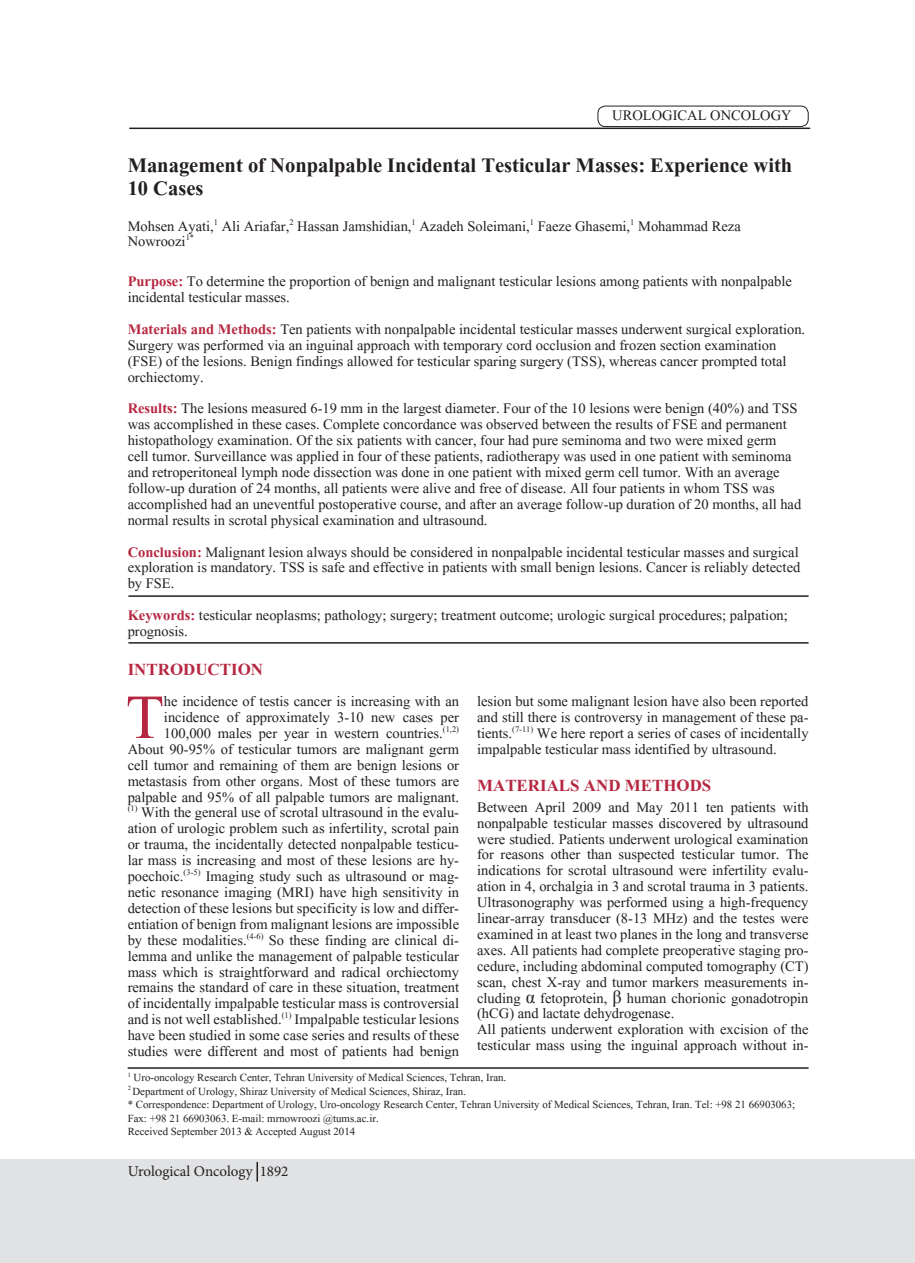
<style>
.page{position:relative;width:915px;height:1263px;background:#fff}
.page>*{position:absolute;margin:0;border:0;box-sizing:border-box;transform-origin:0 0}
.t1{font:77.7px "Aparajita";color:#b62841}
.t2{font:700 25.5px/22.5px "Aparajita";color:#231f20}
.t3{font:700 21px "Aparajita";color:#b62841}
.t4{font:18px/15.9px "Aparajita";color:#231f20}
.t5{font:15px "Minion Pro";color:#231f20}
.t6{font:13.5px/13.5px "Aparajita";color:#231f20}
.s1{font-weight:700;color:#b62841}
.s2{font-family:"Times New Roman"}
</style>
<div class="page">
<div style="left:1px;top:1159px;width:913px;height:104px;background:#e1e2e4"></div>
<hr style="left:129px;top:128px;width:681px;height:1px;background:#231f20">
<div style="left:597px;top:106px;width:211px;height:21px;border:1px solid #231f20;border-radius:8px"></div>
<hr style="left:128px;top:1067px;width:680px;height:2px;background:#231f20">
<hr style="left:128px;top:642px;width:680px;height:2px;background:#231f20">
<hr style="left:128px;top:595px;width:680px;height:2px;background:#231f20">
<svg style="left:256px;top:1162px;width:2px;height:19px"></svg>
<p class="t4" style="left:612px;top:109px;width:181px">UROLOGICAL ONCOLOGY</p>
<p class="t2" style="left:128px;top:157px;width:666px">Management of Nonpalpable Incidental Testicular Masses: Experience with<br>10 Cases</p>
<p class="t4" style="left:128px;top:221px;width:614px;line-height:15px">Mohsen Ayati,<sup>1</sup> Ali Ariafar,<sup>2</sup> Hassan Jamshidian,<sup>1</sup> Azadeh Soleimani,<sup>1</sup> Faeze Ghasemi,<sup>1</sup> Mohammad Reza<br>Nowroozi<sup>1*</sup></p>
<p class="t4" style="left:128px;top:275px;width:665px"><span class="s1">Purpose:</span> To determine the proportion of benign and malignant testicular lesions among patients with nonpalpable incidental testicular masses.</p>
<p class="t4" style="left:128px;top:323px;width:678px"><span class="s1">Materials and Methods:</span> Ten patients with nonpalpable incidental testicular masses underwent surgical exploration.<br>Surgery was performed via an inguinal approach with temporary cord occlusion and frozen section examination (FSE) of the lesions. Benign findings allowed for testicular sparing surgery (TSS), whereas cancer prompted total orchiectomy.</p>
<p class="t4" style="left:128px;top:402px;width:675px"><span class="s1">Results:</span> The lesions measured 6-19 mm in the largest diameter. Four of the 10 lesions were benign (40%) and TSS was accomplished in these cases. Complete concordance was observed between the results of FSE and permanent histopathology examination. Of the six patients with cancer, four had pure seminoma and two were mixed germ cell tumor. Surveillance was applied in four of these patients, radiotherapy was used in one patient with seminoma and retroperitoneal lymph node dissection was done in one patient with mixed germ cell tumor. With an average follow-up duration of 24 months, all patients were alive and free of disease. All four patients in whom TSS was accomplished had an uneventful postoperative course, and after an average follow-up duration of 20 months, all had normal results in scrotal physical examination and ultrasound.</p>
<p class="t4" style="left:128px;top:546px;width:674px;text-align:justify"><span class="s1">Conclusion:</span> Malignant lesion always should be considered in nonpalpable incidental testicular masses and surgical exploration is mandatory. TSS is safe and effective in patients with small benign lesions. Cancer is reliably detected by FSE.</p>
<p class="t4" style="left:128px;top:609px;width:661px"><span class="s1">Keywords:</span> testicular neoplasms; pathology; surgery; treatment outcome; urologic surgical procedures; palpation; prognosis.</p>
<p class="t3" style="left:128px;top:659px;width:137px">INTRODUCTION</p>
<p class="t1" style="left:126px;top:679px;width:40px">T</p>
<p class="t4" style="left:128px;top:695px;width:333px;text-align:right">he incidence of testis cancer is increasing with an incidence of approximately 3-10 new cases per 100,000 males per year in western countries.<sup>(1,2)<br></sup>About 90-95% of testicular tumors are malignant germ cell tumor and remaining of them are benign lesions or metastasis from other organs. Most of these tumors are palpable and 95% of all palpable tumors are malignant. <sup>(1)</sup> With the general use of scrotal ultrasound in the evalu&shy;ation of urologic problem such as infertility, scrotal pain or trauma, the incidentally detected nonpalpable testicu&shy;lar mass is increasing and most of these lesions are hy&shy;poechoic.<sup>(3-5)</sup> Imaging study such as ultrasound or mag&shy;netic resonance imaging (MRI) have high sensitivity in detection of these lesions but specificity is low and differ&shy;entiation of benign from malignant lesions are impossible by these modalities.<sup>(4-6)</sup> So these finding are clinical di&shy;lemma and unlike the management of palpable testicular mass which is straightforward and radical orchiectomy remains the standard of care in these situation, treatment of incidentally impalpable testicular mass is controversial and is not well established.<sup>(1)</sup> Impalpable testicular lesions have been studied in some case series and results of these studies were different and most of patients had benign</p>
<p class="t4" style="left:477px;top:695px;width:333px;text-align:justify">lesion but some malignant lesion have also been reported and still there is controversy in management of these pa&shy;tients.<sup>(7-11)</sup> We here report a series of cases of incidentally impalpable testicular mass identified by ultrasound.</p>
<p class="t3" style="left:477px;top:775px;width:235px">MATERIALS AND METHODS</p>
<p class="t4" style="left:477px;top:801px;width:333px;text-align:justify">Between April 2009 and May 2011 ten patients with nonpalpable testicular masses discovered by ultrasound were studied. Patients underwent urological examination for reasons other than suspected testicular tumor. The indications for scrotal ultrasound were infertility evalu&shy;ation in 4, orchalgia in 3 and scrotal trauma in 3 patients.<br>Ultrasonography was performed using a high-frequency linear-array transducer (8-13 MHz) and the testes were examined in at least two planes in the long and transverse axes. All patients had complete preoperative staging pro&shy;cedure, including abdominal computed tomography (CT) scan, chest X-ray and tumor markers measurements in&shy;cluding <span class="s2">α</span> fetoprotein, <span class="s2">β</span> human chorionic gonadotropin (hCG) and lactate dehydrogenase.</p>
<p class="t4" style="left:477px;top:1023px;width:333px">All patients underwent exploration with excision of the testicular mass using the inguinal approach without in-</p>
<p class="t6" style="left:128px;top:1072px;width:380px"><sup>1</sup> Uro-oncology Research Center, Tehran University of Medical Sciences, Tehran, Iran.</p>
<p class="t6" style="left:128px;top:1085px;width:340px"><sup>2</sup> Department of Urology, Shiraz University of Medical Sciences, Shiraz, Iran.</p>
<p class="t6" style="left:128px;top:1099px;width:668px">* Correspondence: Department of Urology, Uro-oncology Research Center, Tehran University of Medical Sciences, Tehran, Iran. Tel: +98 21 66903063;<br>Fax: +98 21 66903063. E-mail: mrnowroozi @tums.ac.ir.</p>
<p class="t6" style="left:128px;top:1126px;width:229px">Received September 2013 &amp; Accepted August 2014</p>
<p class="t5" style="left:128px;top:1161px;width:162px">Urological Oncology 1892</p>
</div>
